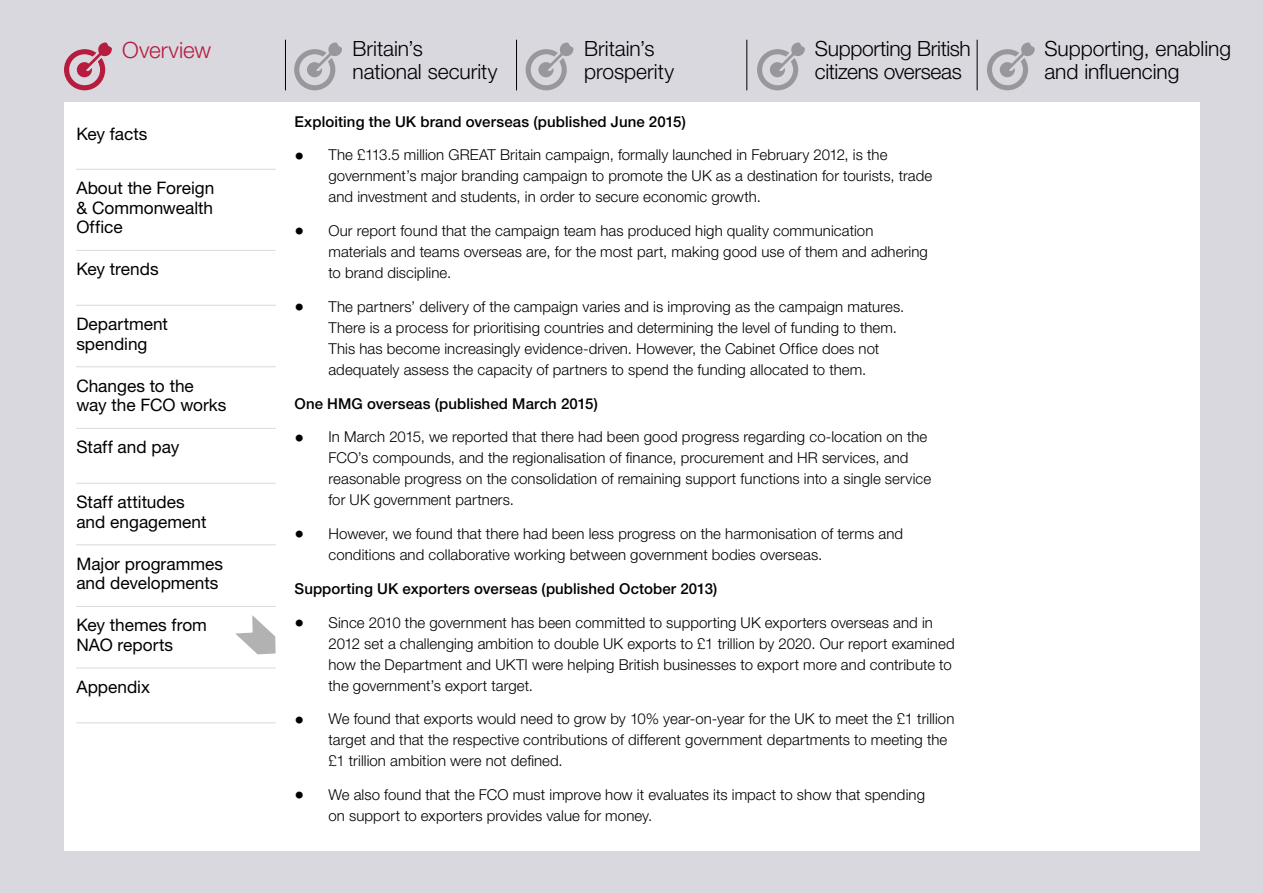
<style>
.page{position:relative;width:1263px;height:893px;background:#d9d8df}
.page>*{position:absolute;margin:0;border:0;box-sizing:border-box;transform-origin:0 0}
.t1{font:300 22.5px "Helvetica Neue LT Std";color:#b71c3e}
.t2{font:300 21px/22.5px "Helvetica Neue LT Std";letter-spacing:-.005em;color:#000}
.t3{font:17.25px/19.5px "Helvetica Neue LT Std";color:#000}
.t4{font:300 15px/21px "Helvetica Neue LT Std";letter-spacing:.005em;color:#000}
.t5{font:500 15px "Helvetica Neue LT Std";letter-spacing:.01em;color:#000}
.s1{font-size:19.5px}
</style>
<div class="page">
<hr style="left:285px;top:40px;width:1px;height:50px;background:#000">
<hr style="left:516px;top:40px;width:1px;height:50px;background:#000">
<hr style="left:746px;top:40px;width:1px;height:50px;background:#000">
<hr style="left:977px;top:40px;width:1px;height:50px;background:#000">
<svg style="left:64px;top:42px;width:48px;height:48px"></svg>
<svg style="left:294px;top:42px;width:48px;height:48px"></svg>
<svg style="left:526px;top:42px;width:48px;height:48px"></svg>
<svg style="left:757px;top:42px;width:48px;height:48px"></svg>
<svg style="left:987px;top:42px;width:48px;height:48px"></svg>
<div style="left:64px;top:103px;width:1135px;height:748px;background:#fff"></div>
<hr style="left:76px;top:169px;width:200px;height:1px;background:#d9d8df">
<hr style="left:76px;top:250px;width:200px;height:1px;background:#d9d8df">
<hr style="left:76px;top:305px;width:200px;height:1px;background:#d9d8df">
<hr style="left:76px;top:367px;width:200px;height:1px;background:#d9d8df">
<hr style="left:76px;top:428px;width:200px;height:1px;background:#d9d8df">
<hr style="left:76px;top:483px;width:200px;height:1px;background:#d9d8df">
<hr style="left:76px;top:545px;width:200px;height:1px;background:#d9d8df">
<hr style="left:76px;top:606px;width:200px;height:1px;background:#d9d8df">
<hr style="left:76px;top:668px;width:200px;height:1px;background:#d9d8df">
<hr style="left:76px;top:723px;width:200px;height:1px;background:#d9d8df">
<svg style="left:235px;top:615px;width:41px;height:39px"></svg>
<h1 class="t1" style="left:122px;top:36px;width:91px">Overview</h1>
<p class="t3" style="left:76px;top:123px;width:73px">Key facts</p>
<p class="t3" style="left:76px;top:178px;width:139px;text-align:justify">About the Foreign &amp; Commonwealth Office</p>
<p class="t3" style="left:76px;top:259px;width:84px">Key trends</p>
<p class="t3" style="left:76px;top:314px;width:93px">Department spending</p>
<p class="t3" style="left:76px;top:376px;width:151px">Changes to the way the FCO works</p>
<p class="t3" style="left:76px;top:437px;width:105px">Staff and pay</p>
<p class="t3" style="left:76px;top:492px;width:132px">Staff attitudes and engagement</p>
<p class="t3" style="left:76px;top:554px;width:148px">Major programmes and developments</p>
<p class="t3" style="left:76px;top:615px;width:132px">Key themes from<br>NAO reports</p>
<p class="t3" style="left:76px;top:677px;width:75px">Appendix</p>
<h2 class="t2" style="left:352px;top:37px;width:146px">Britain’s<br>national security</h2>
<h2 class="t2" style="left:584px;top:37px;width:91px">Britain’s prosperity</h2>
<h2 class="t2" style="left:815px;top:37px;width:157px">Supporting British citizens overseas</h2>
<h2 class="t2" style="left:1044px;top:37px;width:188px">Supporting, enabling and influencing</h2>
<p class="t5" style="left:294px;top:112px;width:393px">Exploiting the UK brand overseas (published June 2015)</p>
<p class="t4" style="left:328px;top:144px;width:605px;text-indent:-34px"><span class="s1">•</span> The £113.5 million GREAT Britain campaign, formally launched in February 2012, is the government’s major branding campaign to promote the UK as a destination for tourists, trade and investment and students, in order to secure economic growth.</p>
<p class="t4" style="left:328px;top:220px;width:601px;text-indent:-34px"><span class="s1">•</span> Our report found that the campaign team has produced high quality communication materials and teams overseas are, for the most part, making good use of them and adhering to brand discipline.</p>
<p class="t4" style="left:328px;top:296px;width:577px;text-indent:-34px"><span class="s1">•</span> The partners’ delivery of the campaign varies and is improving as the campaign matures.<br>There is a process for prioritising countries and determining the level of funding to them.<br>This has become increasingly evidence-driven. However, the Cabinet Office does not adequately assess the capacity of partners to spend the funding allocated to them.</p>
<p class="t5" style="left:294px;top:394px;width:305px">One HMG overseas (published March 2015)</p>
<p class="t4" style="left:328px;top:426px;width:604px;text-indent:-34px"><span class="s1">•</span> In March 2015, we reported that there had been good progress regarding co-location on the FCO’s compounds, and the regionalisation of finance, procurement and HR services, and reasonable progress on the consolidation of remaining support functions into a single service for UK government partners.</p>
<p class="t4" style="left:328px;top:523px;width:576px;text-indent:-34px"><span class="s1">•</span> However, we found that there had been less progress on the harmonisation of terms and conditions and collaborative working between government bodies overseas.</p>
<p class="t5" style="left:294px;top:580px;width:424px">Supporting UK exporters overseas (published October 2013)</p>
<p class="t4" style="left:328px;top:611px;width:628px;text-indent:-34px"><span class="s1">•</span> Since 2010 the government has been committed to supporting UK exporters overseas and in 2012 set a challenging ambition to double UK exports to £1 trillion by 2020. Our report examined how the Department and UKTI were helping British businesses to export more and contribute to the government’s export target.</p>
<p class="t4" style="left:328px;top:708px;width:627px;text-indent:-34px"><span class="s1">•</span> We found that exports would need to grow by 10% year-on-year for the UK to meet the £1 trillion target and that the respective contributions of different government departments to meeting the £1 trillion ambition were not defined.</p>
<p class="t4" style="left:328px;top:784px;width:598px;text-indent:-34px"><span class="s1">•</span> We also found that the FCO must improve how it evaluates its impact to show that spending on support to exporters provides value for money.</p>
</div>
